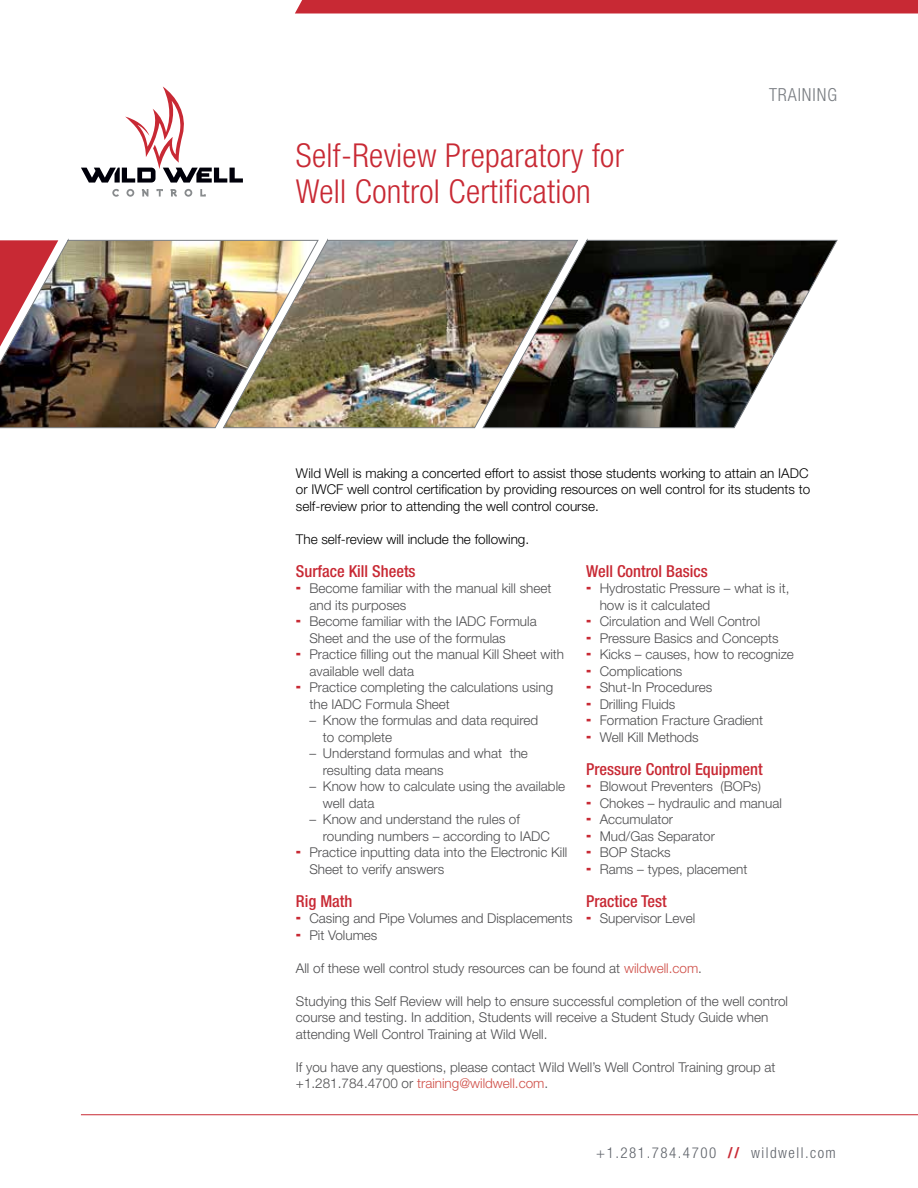
<style>
.page{position:relative;width:918px;height:1188px;background:#fff}
.page>*{position:absolute;margin:0;border:0;box-sizing:border-box;transform-origin:0 0}
.t1{font:300 condensed 33px/36px "Helvetica Neue LT Std";letter-spacing:.01em;color:#c82934}
.t2{font:300 condensed 18px "Helvetica Neue LT Std";letter-spacing:.05em;color:#797d82}
.t3{font:500 condensed 16.5px "Helvetica Neue";color:#c82934}
.t4{font:300 condensed 15px "Helvetica Neue LT Std";letter-spacing:.1em;color:#5f636a}
.t5{font:300 13.5px/16.5px "Helvetica Neue";color:#4d4d4f}
.t6{font:300 13.5px/16.5px "Helvetica Neue";color:#000}
.s1{color:#cf4e47}
.s2{font-family:"Helvetica Neue";font-weight:700;color:#c82934}
</style>
<div class="page">
<svg style="left:295px;top:0;width:623px;height:14px;background:#ca313c"></svg>
<svg style="left:112px;top:189px;width:7px;height:8px"></svg>
<svg style="left:127px;top:189px;width:7px;height:8px"></svg>
<svg style="left:142px;top:189px;width:6px;height:8px"></svg>
<svg style="left:156px;top:189px;width:7px;height:8px"></svg>
<svg style="left:171px;top:189px;width:6px;height:8px"></svg>
<svg style="left:185px;top:189px;width:7px;height:8px"></svg>
<svg style="left:200px;top:189px;width:6px;height:8px"></svg>
<svg style="left:81px;top:87px;width:162px;height:96px"></svg>
<hr style="left:81px;top:1114px;width:837px;height:1px;background:#c82934">
<img style="left:0;top:240px;width:223px;height:188px">
<img style="left:223px;top:240px;width:260px;height:188px">
<img style="left:483px;top:240px;width:354px;height:188px">
<h1 class="t1" style="left:296px;top:137px;width:329px">Self-Review Preparatory for<br>Well Control Certification</h1>
<h2 class="t2" style="left:769px;top:85px;width:69px">TRAINING</h2>
<p class="t6" style="left:296px;top:464px;width:516px">Wild Well is making a concerted effort to assist those students working to attain an IADC or IWCF well control certification by providing resources on well control for its students to self-review prior to attending the well control course.</p>
<p class="t6" style="left:296px;top:530px;width:235px">The self-review will include the following.</p>
<p class="t3" style="left:296px;top:561px;width:121px">Surface Kill Sheets</p>
<p class="t5" style="left:309px;top:580px;width:256px">Become familiar with the manual kill sheet and its purposes<br>Become familiar with the IADC Formula<br>Sheet and the use of the formulas<br>Practice filling out the manual Kill Sheet with available well data<br>Practice completing the calculations using the IADC Formula Sheet</p>
<p class="t5" style="left:323px;top:712px;width:217px;text-indent:-14px">– Know the formulas and data required to complete</p>
<p class="t5" style="left:323px;top:745px;width:207px;text-indent:-14px">– Understand formulas and what the resulting data means</p>
<p class="t5" style="left:323px;top:778px;width:244px;text-indent:-14px">– Know how to calculate using the available well data</p>
<p class="t5" style="left:309px;top:811px;width:212px">– Know and understand the rules of</p>
<p class="t5" style="left:323px;top:827px;width:229px">rounding numbers – according to IADC</p>
<p class="t5" style="left:309px;top:844px;width:260px">Practice inputting data into the Electronic Kill</p>
<p class="t5" style="left:309px;top:860px;width:136px">Sheet to verify answers</p>
<p class="t3" style="left:296px;top:891px;width:58px">Rig Math</p>
<p class="t5" style="left:309px;top:910px;width:265px">Casing and Pipe Volumes and Displacements<br>Pit Volumes</p>
<p class="t3" style="left:586px;top:561px;width:123px">Well Control Basics</p>
<p class="t5" style="left:600px;top:580px;width:196px">Hydrostatic Pressure – what is it, how is it calculated<br>Circulation and Well Control<br>Pressure Basics and Concepts<br>Kicks – causes, how to recognize<br>Complications<br>Shut-In Procedures<br>Drilling Fluids<br>Formation Fracture Gradient<br>Well Kill Methods</p>
<p class="t3" style="left:586px;top:759px;width:178px">Pressure Control Equipment</p>
<p class="t5" style="left:600px;top:778px;width:184px">Blowout Preventers (BOPs)<br>Chokes – hydraulic and manual<br>Accumulator<br>Mud/Gas Separator<br>BOP Stacks<br>Rams – types, placement</p>
<p class="t3" style="left:586px;top:891px;width:82px">Practice Test</p>
<p class="t5" style="left:600px;top:910px;width:97px">Supervisor Level</p>
<p class="t5" style="left:296px;top:959px;width:408px">All of these well control study resources can be found at <span class="s1">wildwell.com</span>.</p>
<p class="t5" style="left:296px;top:992px;width:494px">Studying this Self Review will help to ensure successful completion of the well control course and testing. In addition, Students will receive a Student Study Guide when attending Well Control Training at Wild Well.</p>
<p class="t5" style="left:296px;top:1058px;width:481px">If you have any questions, please contact Wild Well’s Well Control Training group at +1.281.784.4700 or <span class="s1">training@wildwell.com</span>.</p>
<p class="t4" style="left:596px;top:1144px;width:241px">+1.281.784.4700 <span class="s2">//</span> wildwell.com</p>
</div>
